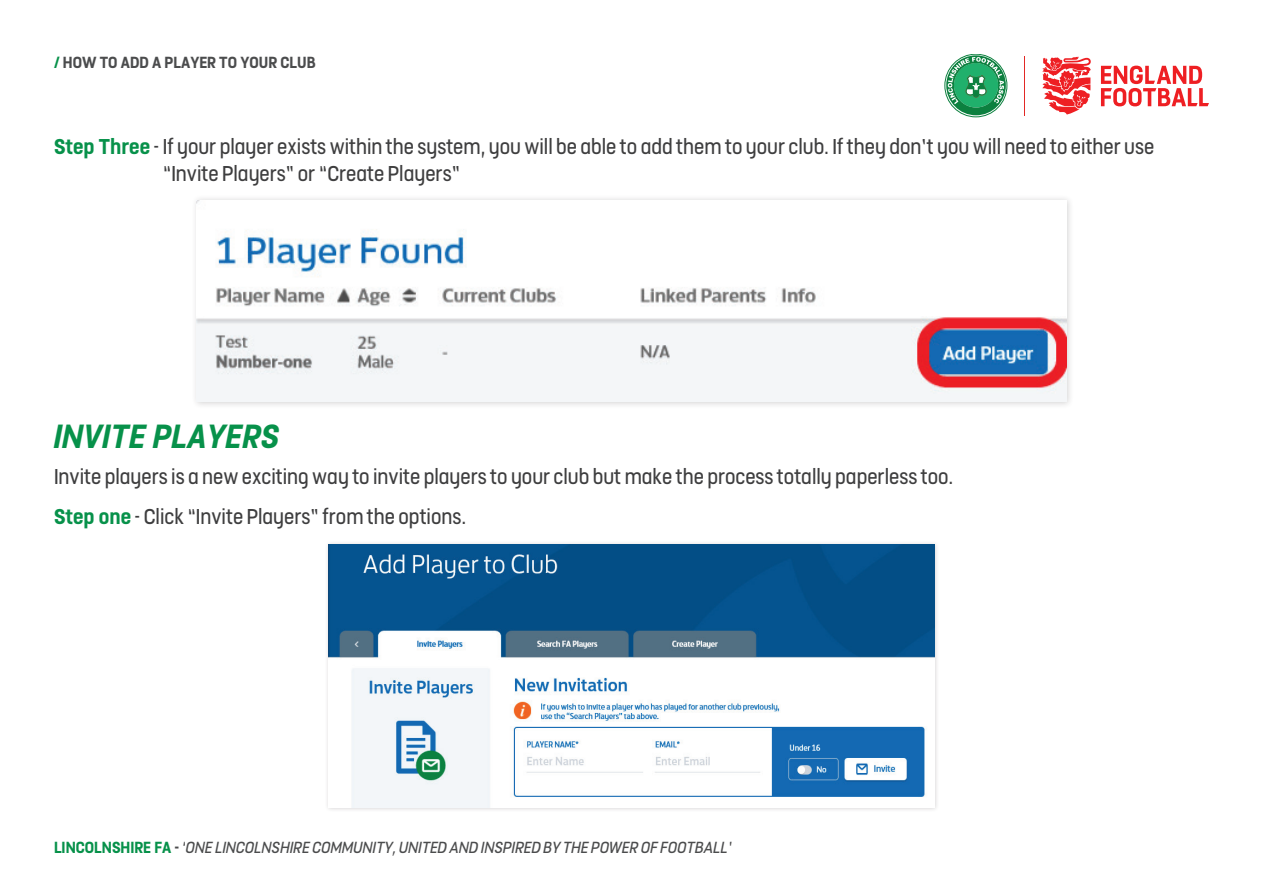
<style>
.page{position:relative;width:1263px;height:893px;background:#fff}
.page>*{position:absolute;margin:0;border:0;box-sizing:border-box;transform-origin:0 0}
.t1{font:italic 700 37.5px "FS Dillon";color:#07914a}
.t2{font:24px/27px "FS Dillon";color:#3e3e3f}
.t3{font:italic 18px "FS Dillon";color:#4b4c4d}
.t4{font:700 18px "FS Dillon";color:#4b4c4d}
.s1{color:#07914a}
.s2{font-weight:700;color:#07914a}
.s3{font-weight:700;font-style:normal;color:#07914a}
.s4{font-weight:700;font-style:normal}
</style>
<div class="page">
<svg style="left:946px;top:55px;width:60px;height:60px"></svg>
<hr style="left:1024px;top:56px;width:1px;height:60px;background:#e22825">
<svg style="left:1042px;top:57px;width:49px;height:58px"></svg>
<svg style="left:1101px;top:66px;width:108px;height:40px"></svg>
<div style="left:191px;top:195px;width:883px;height:214px;background:#231f20;opacity:.2"></div>
<img style="left:197px;top:200px;width:869px;height:201px">
<div style="left:325px;top:541px;width:615px;height:271px;background:#231f20;opacity:.2"></div>
<img style="left:328px;top:544px;width:606px;height:263px">
<p class="t4" style="left:54px;top:50px;width:263px"><span class="s1">/</span> HOW TO ADD A PLAYER TO YOUR CLUB</p>
<p class="t2" style="left:163px;top:131px;width:993px;text-indent:-109px"><span class="s2">Step Three</span> - If your player exists within the system, you will be able to add them to your club. If they don’t you will need to either use “Invite Players” or “Create Players”</p>
<h1 class="t1" style="left:54px;top:410px;width:227px">INVITE PLAYERS</h1>
<p class="t2" style="left:54px;top:461px;width:901px">Invite players is a new exciting way to invite players to your club but make the process totally paperless too.</p>
<p class="t2" style="left:54px;top:501px;width:414px"><span class="s2">Step one</span> - Click “Invite Players” from the options.</p>
<p class="t3" style="left:54px;top:836px;width:680px"><span class="s3">LINCOLNSHIRE FA</span> <span class="s4">-</span> ‘ONE LINCOLNSHIRE COMMUNITY, UNITED AND INSPIRED BY THE POWER OF FOOTBALL’</p>
</div>
